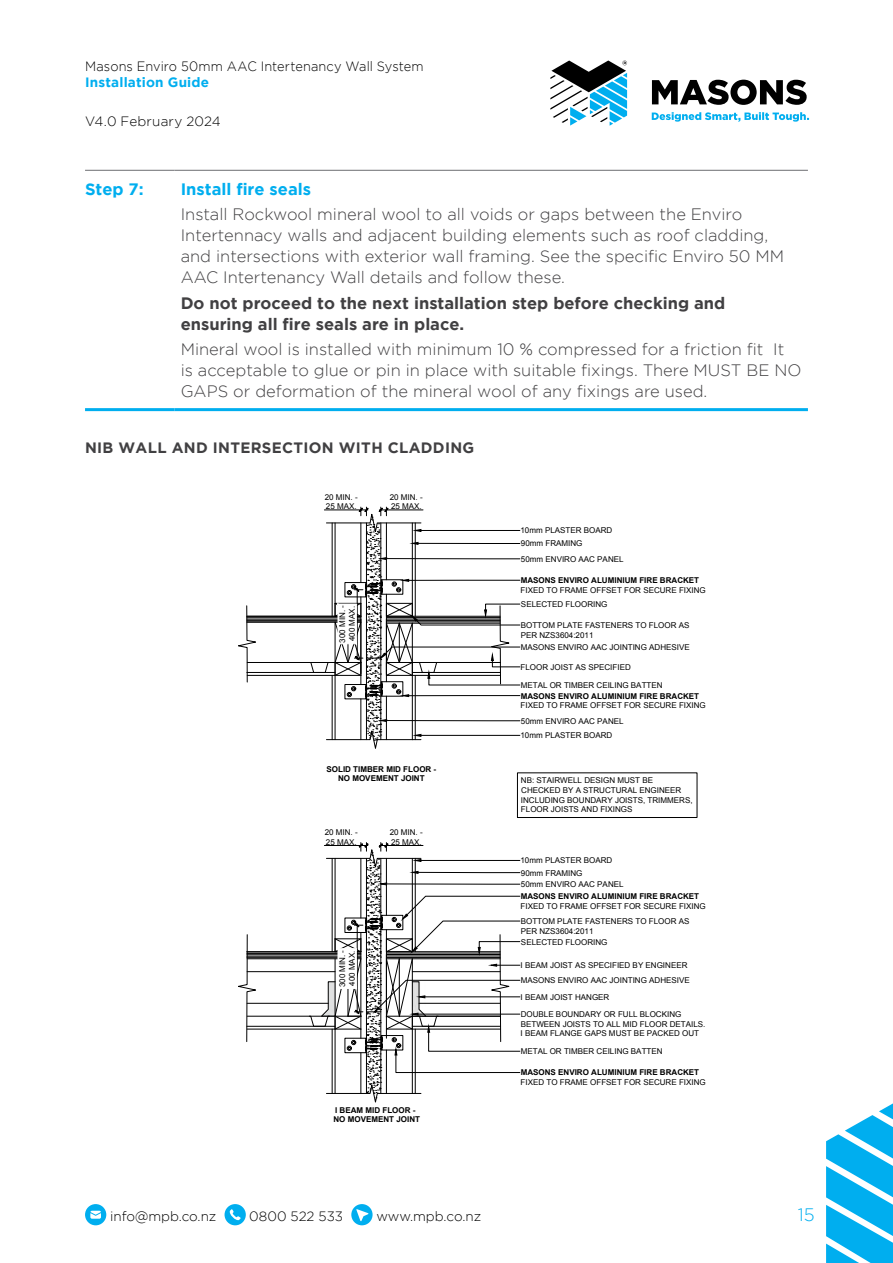
<style>
.page{position:relative;width:893px;height:1263px;background:#fff}
.page>*{position:absolute;margin:0;border:0;box-sizing:border-box;transform-origin:0 0}
.t1{font:300 18px "Gotham";color:#00aeef}
.t2{font:300 16.5px/21px "Gotham";color:#414042}
.t3{font:700 16.5px/21px "Gotham";color:#414042}
.t4{font:700 16.5px "Gotham";color:#00aeef}
.t5{font:700 15px "Gotham";letter-spacing:.02em;color:#414042}
.t6{font:300 13.5px "Gotham";color:#000}
.t7{font:300 13.5px "Gotham";color:#000;scale:.95 1}
.t8{font:700 13.5px "Gotham";letter-spacing:.015em;color:#00aeef}
.t9{font:8.1px/9.6px "Arial";color:#000}
.t10{font:700 8.1px/9.8px "Arial";color:#000;text-align:center}
</style>
<div class="page">
<svg style="left:826px;top:1103px;width:67px;height:160px"></svg>
<svg style="left:85px;top:1204px;width:21px;height:21px"></svg>
<svg style="left:225px;top:1204px;width:21px;height:21px"></svg>
<svg style="left:351px;top:1204px;width:22px;height:21px"></svg>
<svg style="left:550px;top:60px;width:259px;height:66px"></svg>
<hr style="left:85px;top:170px;width:89px;height:1px;background:#6d6e71">
<hr style="left:174px;top:170px;width:634px;height:1px;background:#6d6e71">
<hr style="left:85px;top:408px;width:89px;height:3px;background:#00aeef">
<hr style="left:174px;top:408px;width:634px;height:3px;background:#00aeef">
<hr style="left:247px;top:617px;width:114px;height:1px;background:#000">
<hr style="left:247px;top:619px;width:114px;height:1px;background:#000">
<hr style="left:247px;top:620px;width:114px;height:1px;background:#000">
<hr style="left:247px;top:616px;width:114px;height:1px;background:#000">
<hr style="left:247px;top:662px;width:114px;height:1px;background:#000">
<hr style="left:247px;top:675px;width:88px;height:1px;background:#000">
<svg style="left:238px;top:605px;width:20px;height:77px"></svg>
<hr style="left:247px;top:952px;width:114px;height:1px;background:#000">
<hr style="left:247px;top:953px;width:114px;height:1px;background:#000">
<hr style="left:247px;top:954px;width:114px;height:1px;background:#000">
<hr style="left:247px;top:956px;width:114px;height:1px;background:#000">
<hr style="left:247px;top:957px;width:114px;height:1px;background:#000">
<hr style="left:247px;top:951px;width:114px;height:1px;background:#000">
<hr style="left:247px;top:1016px;width:114px;height:1px;background:#000">
<hr style="left:247px;top:971px;width:88px;height:1px;background:#000">
<hr style="left:247px;top:1003px;width:81px;height:1px;background:#000">
<hr style="left:247px;top:672px;width:88px;height:1px;background:#000">
<hr style="left:247px;top:1029px;width:88px;height:1px;background:#000">
<hr style="left:247px;top:1026px;width:88px;height:1px;background:#000">
<hr style="left:247px;top:958px;width:114px;height:1px;background:#000">
<hr style="left:247px;top:622px;width:114px;height:1px;background:#000">
<div style="left:517px;top:773px;width:180px;height:45px;border:1px solid #000"></div>
<svg style="left:238px;top:934px;width:20px;height:108px"></svg>
<svg style="left:309px;top:507px;width:212px;height:242px"></svg>
<svg style="left:309px;top:842px;width:212px;height:261px"></svg>
<h3 class="t7" style="left:85px;top:59px;width:358px">Masons Enviro 50mm AAC Intertenancy Wall System</h3>
<h3 class="t8" style="left:85px;top:75px;width:126px">Installation Guide</h3>
<h3 class="t6" style="left:85px;top:114px;width:137px">V4.0 February 2024</h3>
<h2 class="t4" style="left:85px;top:180px;width:60px">Step 7:</h2>
<h2 class="t4" style="left:181px;top:180px;width:132px">Install fire seals</h2>
<p class="t2" style="left:181px;top:204px;width:605px">Install Rockwool mineral wool to all voids or gaps between the Enviro Intertennacy walls and adjacent building elements such as roof cladding, and intersections with exterior wall framing. See the specific Enviro 50 MM AAC Intertenancy Wall details and follow these.</p>
<h2 class="t3" style="left:181px;top:292px;width:546px">Do not proceed to the next installation step before checking and ensuring all fire seals are in place.</h2>
<h2 class="t2" style="left:181px;top:338px;width:622px">Mineral wool is installed with minimum 10 % compressed for a friction fit It<br>is acceptable to glue or pin in place with suitable fixings. There MUST BE NO<br>GAPS or deformation of the mineral wool of any fixings are used.</h2>
<p class="t9" style="left:360px;top:437px;width:122px">Midfloor Junction - FRR -/120/120</p>
<h3 class="t5" style="left:85px;top:439px;width:391px">NIB WALL AND INTERSECTION WITH CLADDING</h3>
<p class="t9" style="left:325px;top:492px;width:35px">20 MIN. -<br>25 MAX.</p>
<p class="t9" style="left:390px;top:492px;width:35px">20 MIN. -<br>25 MAX.</p>
<p class="t9" style="left:337px;top:643px;width:39px;rotate:-90deg">300 MIN. -<br>400 MAX.</p>
<p class="t10" style="left:327px;top:764px;width:111px">SOLID TIMBER MID FLOOR -<br>NO MOVEMENT JOINT</p>
<p class="t9" style="left:325px;top:827px;width:35px">20 MIN. -<br>25 MAX.</p>
<p class="t9" style="left:390px;top:827px;width:35px">20 MIN. -<br>25 MAX.</p>
<p class="t9" style="left:337px;top:987px;width:39px;rotate:-90deg">300 MIN. -<br>400 MAX.</p>
<p class="t10" style="left:334px;top:1105px;width:88px;text-align:left">I BEAM MID FLOOR -<br>NO MOVEMENT JOINT</p>
<p class="t9" style="left:520px;top:526px;width:93px">10mm PLASTER BOARD</p>
<p class="t9" style="left:521px;top:539px;width:63px">90mm FRAMING</p>
<p class="t9" style="left:521px;top:554px;width:104px">50mm ENVIRO AAC PANEL</p>
<p class="t10" style="left:521px;top:575px;width:180px">MASONS ENVIRO ALUMINIUM FIRE BRACKET</p>
<p class="t9" style="left:521px;top:585px;width:187px">FIXED TO FRAME OFFSET FOR SECURE FIXING</p>
<p class="t9" style="left:521px;top:599px;width:88px">SELECTED FLOORING</p>
<p class="t9" style="left:521px;top:620px;width:170px">BOTTOM PLATE FASTENERS TO FLOOR AS<br>PER NZS3604:2011</p>
<p class="t9" style="left:521px;top:642px;width:171px">MASONS ENVIRO AAC JOINTING ADHESIVE</p>
<p class="t9" style="left:521px;top:662px;width:112px">FLOOR JOIST AS SPECIFIED</p>
<p class="t9" style="left:521px;top:680px;width:143px">METAL OR TIMBER CEILING BATTEN</p>
<p class="t10" style="left:521px;top:691px;width:180px">MASONS ENVIRO ALUMINIUM FIRE BRACKET</p>
<p class="t9" style="left:521px;top:700px;width:187px">FIXED TO FRAME OFFSET FOR SECURE FIXING</p>
<p class="t9" style="left:521px;top:716px;width:104px">50mm ENVIRO AAC PANEL</p>
<p class="t9" style="left:520px;top:731px;width:93px">10mm PLASTER BOARD</p>
<p class="t9" style="left:521px;top:775px;width:173px">NB: STAIRWELL DESIGN MUST BE<br>CHECKED BY A STRUCTURAL ENGINEER<br>INCLUDING BOUNDARY JOISTS, TRIMMERS,<br>FLOOR JOISTS AND FIXINGS</p>
<p class="t9" style="left:520px;top:856px;width:93px">10mm PLASTER BOARD</p>
<p class="t9" style="left:521px;top:868px;width:63px">90mm FRAMING</p>
<p class="t9" style="left:521px;top:879px;width:104px">50mm ENVIRO AAC PANEL</p>
<p class="t10" style="left:521px;top:891px;width:180px">MASONS ENVIRO ALUMINIUM FIRE BRACKET</p>
<p class="t9" style="left:521px;top:901px;width:187px">FIXED TO FRAME OFFSET FOR SECURE FIXING</p>
<p class="t9" style="left:521px;top:916px;width:170px">BOTTOM PLATE FASTENERS TO FLOOR AS<br>PER NZS3604:2011</p>
<p class="t9" style="left:521px;top:937px;width:88px">SELECTED FLOORING</p>
<p class="t9" style="left:521px;top:960px;width:168px">I BEAM JOIST AS SPECIFIED BY ENGINEER</p>
<p class="t9" style="left:521px;top:975px;width:171px">MASONS ENVIRO AAC JOINTING ADHESIVE</p>
<p class="t9" style="left:521px;top:992px;width:90px">I BEAM JOIST HANGER</p>
<p class="t9" style="left:521px;top:1009px;width:186px">DOUBLE BOUNDARY OR FULL BLOCKING<br>BETWEEN JOISTS TO ALL MID FLOOR DETAILS.<br>I BEAM FLANGE GAPS MUST BE PACKED OUT</p>
<p class="t9" style="left:521px;top:1046px;width:143px">METAL OR TIMBER CEILING BATTEN</p>
<p class="t10" style="left:521px;top:1068px;width:180px">MASONS ENVIRO ALUMINIUM FIRE BRACKET</p>
<p class="t9" style="left:521px;top:1077px;width:187px">FIXED TO FRAME OFFSET FOR SECURE FIXING</p>
<h3 class="t6" style="left:110px;top:1209px;width:108px">info@mpb.co.nz</h3>
<h3 class="t6" style="left:249px;top:1209px;width:95px">0800 522 533</h3>
<h3 class="t6" style="left:376px;top:1209px;width:106px">www.mpb.co.nz</h3>
<h1 class="t1" style="left:798px;top:1205px;width:18px">15</h1>
</div>
